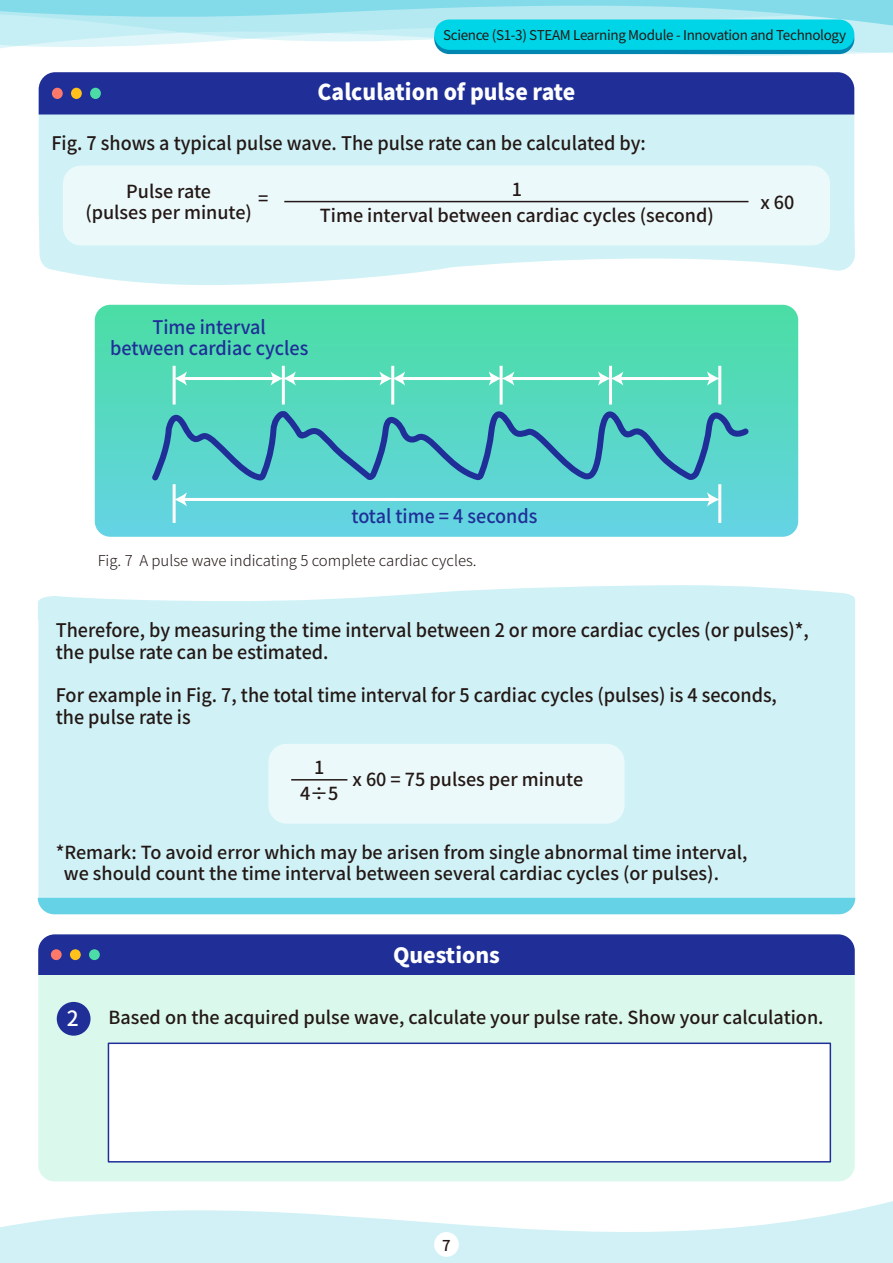
<style>
.page{position:relative;width:893px;height:1263px;background:#fff}
.page>*{position:absolute;margin:0;border:0;box-sizing:border-box;transform-origin:0 0}
.t1{font:900 21.9px "Noto Sans CJ Ktc";color:#fff;scale:.96 1}
.t2{font:900 21px "Noto Sans CJ Ktc";color:#fff}
.t3{font:500 21px "Noto Sans CJ Ktc";color:#fff}
.t4{font:500 18.75px/21.9px "Noto Sans CJ Ktc";color:#231815;scale:.96 1}
.t5{font:500 18.75px/21.9px "Noto Sans CJ Ktc";color:#1f2f97;text-align:center;scale:.96 1}
.t6{font:500 18px/21px "Noto Sans CJ Ktc";color:#231815;text-align:center}
.t7{font:300 15px "Noto Sans CJ Ktc";color:#231815}
.t8{font:500 15px "Noto Sans CJ Ktc";color:#231815}
.t9{font:13.5px "Noto Sans CJ Ktc";letter-spacing:-.025em;color:#251714}
</style>
<div class="page">
<svg style="left:0;top:1201px;width:893px;height:62px;fill:#d1f1f7"></svg>
<svg style="left:444px;top:53px;width:423px;height:3px"></svg>
<svg style="left:0;top:41px;width:893px;height:12px"></svg>
<svg style="left:0;top:0;width:893px;height:41px;background:#a7e5ef"></svg>
<div style="left:434px;top:1232px;width:25px;height:25px;background:#fff;border-radius:50%"></div>
<svg style="left:39px;top:114px;width:816px;height:171px;background:#d6f2f7"></svg>
<div style="left:39px;top:72px;width:815px;height:42px;background:#1f2f97"></div>
<div style="left:38px;top:585px;width:817px;height:313px;background:#d0f2f7"></div>
<div style="left:52px;top:88px;width:11px;height:11px;background:#ff796b;border-radius:50%"></div>
<div style="left:71px;top:88px;width:11px;height:11px;background:#ffc11a;border-radius:50%"></div>
<div style="left:90px;top:88px;width:11px;height:11px;background:#4bdda5;border-radius:50%"></div>
<div style="left:268px;top:744px;width:356px;height:79px;background:#ecf9fb;border-radius:18px"></div>
<hr style="left:291px;top:779px;width:56px;height:1px;background:#231815">
<svg style="left:95px;top:305px;width:703px;height:232px;background:#56d8c0"></svg>
<svg style="left:149px;top:396px;width:605px;height:90px;background:#53c4c3"></svg>
<hr style="left:173px;top:366px;width:3px;height:38px;background:#fff">
<hr style="left:173px;top:484px;width:3px;height:39px;background:#fff">
<hr style="left:718px;top:484px;width:3px;height:39px;background:#fff">
<hr style="left:282px;top:366px;width:3px;height:38px;background:#fff">
<hr style="left:391px;top:366px;width:3px;height:38px;background:#fff">
<hr style="left:500px;top:366px;width:3px;height:38px;background:#fff">
<hr style="left:609px;top:366px;width:3px;height:38px;background:#fff">
<hr style="left:718px;top:366px;width:3px;height:38px;background:#fff">
<hr style="left:183px;top:498px;width:213px;height:3px;background:#fff">
<svg style="left:175px;top:492px;width:12px;height:15px"></svg>
<hr style="left:183px;top:377px;width:51px;height:3px;background:#fff">
<svg style="left:175px;top:371px;width:12px;height:15px"></svg>
<hr style="left:224px;top:377px;width:50px;height:3px;background:#fff">
<hr style="left:292px;top:377px;width:50px;height:3px;background:#fff">
<svg style="left:271px;top:371px;width:25px;height:15px"></svg>
<hr style="left:333px;top:377px;width:50px;height:3px;background:#fff">
<hr style="left:401px;top:377px;width:51px;height:3px;background:#fff">
<svg style="left:379px;top:371px;width:26px;height:15px"></svg>
<hr style="left:442px;top:377px;width:50px;height:3px;background:#fff">
<hr style="left:511px;top:377px;width:50px;height:3px;background:#fff">
<svg style="left:489px;top:371px;width:25px;height:15px"></svg>
<hr style="left:551px;top:377px;width:51px;height:3px;background:#fff">
<hr style="left:620px;top:377px;width:50px;height:3px;background:#fff">
<svg style="left:598px;top:371px;width:25px;height:15px"></svg>
<hr style="left:660px;top:377px;width:51px;height:3px;background:#fff">
<svg style="left:707px;top:371px;width:12px;height:15px"></svg>
<hr style="left:387px;top:498px;width:324px;height:3px;background:#fff">
<svg style="left:707px;top:492px;width:12px;height:15px"></svg>
<div style="left:38px;top:898px;width:817px;height:16px;background:#65d3e5"></div>
<div style="left:38px;top:975px;width:817px;height:206px;background:#dbf8ed"></div>
<div style="left:38px;top:934px;width:817px;height:41px;background:#1f2f97"></div>
<div style="left:57px;top:1002px;width:34px;height:34px;background:#1f2f97;border-radius:50%"></div>
<div style="left:51px;top:949px;width:11px;height:11px;background:#ff796b;border-radius:50%"></div>
<div style="left:70px;top:949px;width:11px;height:11px;background:#ffc11a;border-radius:50%"></div>
<div style="left:89px;top:949px;width:11px;height:11px;background:#4bdda5;border-radius:50%"></div>
<div style="left:108px;top:1042px;width:723px;height:120px;background:#fff;border:2px solid #1f2f97"></div>
<div style="left:63px;top:166px;width:767px;height:79px;background:#ecf9fb;border-radius:18px"></div>
<hr style="left:284px;top:201px;width:464px;height:1px;background:#231815">
<div style="left:434px;top:24px;width:420px;height:30px;background:#0086b0;border-radius:15px"></div>
<div style="left:434px;top:19px;width:420px;height:31px;background:#00d5e7;border-radius:15px"></div>
<p class="t9" style="left:443px;top:28px;width:405px">Science (S1-3) STEAM Learning Module - Innovation and Technology</p>
<p class="t1" style="left:318px;top:80px;width:270px">Calculation of pulse rate</p>
<p class="t4" style="left:51px;top:132px;width:621px">Fig. 7 shows a typical pulse wave. The pulse rate can be calculated by:</p>
<p class="t6" style="left:320px;top:177px;width:395px;line-height:26.2px">1<br>Time interval between cardiac cycles (second)</p>
<p class="t6" style="left:85px;top:181px;width:168px">Pulse rate<br>(pulses per minute)</p>
<p class="t6" style="left:258px;top:188px;width:12px">=</p>
<p class="t6" style="left:760px;top:192px;width:36px">x 60</p>
<p class="t5" style="left:110px;top:316px;width:208px">Time interval<br>between cardiac cycles</p>
<p class="t5" style="left:351px;top:505px;width:195px">total time = 4 seconds</p>
<p class="t7" style="left:98px;top:552px;width:380px">Fig. 7 A pulse wave indicating 5 complete cardiac cycles.</p>
<p class="t4" style="left:56px;top:619px;width:786px">Therefore, by measuring the time interval between 2 or more cardiac cycles (or pulses)*, the pulse rate can be estimated.</p>
<p class="t4" style="left:56px;top:685px;width:753px">For example in Fig. 7, the total time interval for 5 cardiac cycles (pulses) is 4 seconds, the pulse rate is</p>
<p class="t6" style="left:300px;top:755px;width:40px;line-height:26.2px">1<br>4÷5</p>
<p class="t6" style="left:353px;top:769px;width:232px">x 60 = 75 pulses per minute</p>
<p class="t6" style="left:64px;top:843px;width:685px;text-align:left;text-indent:-8px">*Remark: To avoid error which may be arisen from single abnormal time interval, we should count the time interval between several cardiac cycles (or pulses).</p>
<p class="t2" style="left:393px;top:943px;width:108px">Questions</p>
<p class="t3" style="left:67px;top:1006px;width:13px">2</p>
<p class="t6" style="left:108px;top:1007px;width:717px">Based on the acquired pulse wave, calculate your pulse rate. Show your calculation.</p>
<p class="t8" style="left:442px;top:1237px;width:10px">7</p>
</div>
